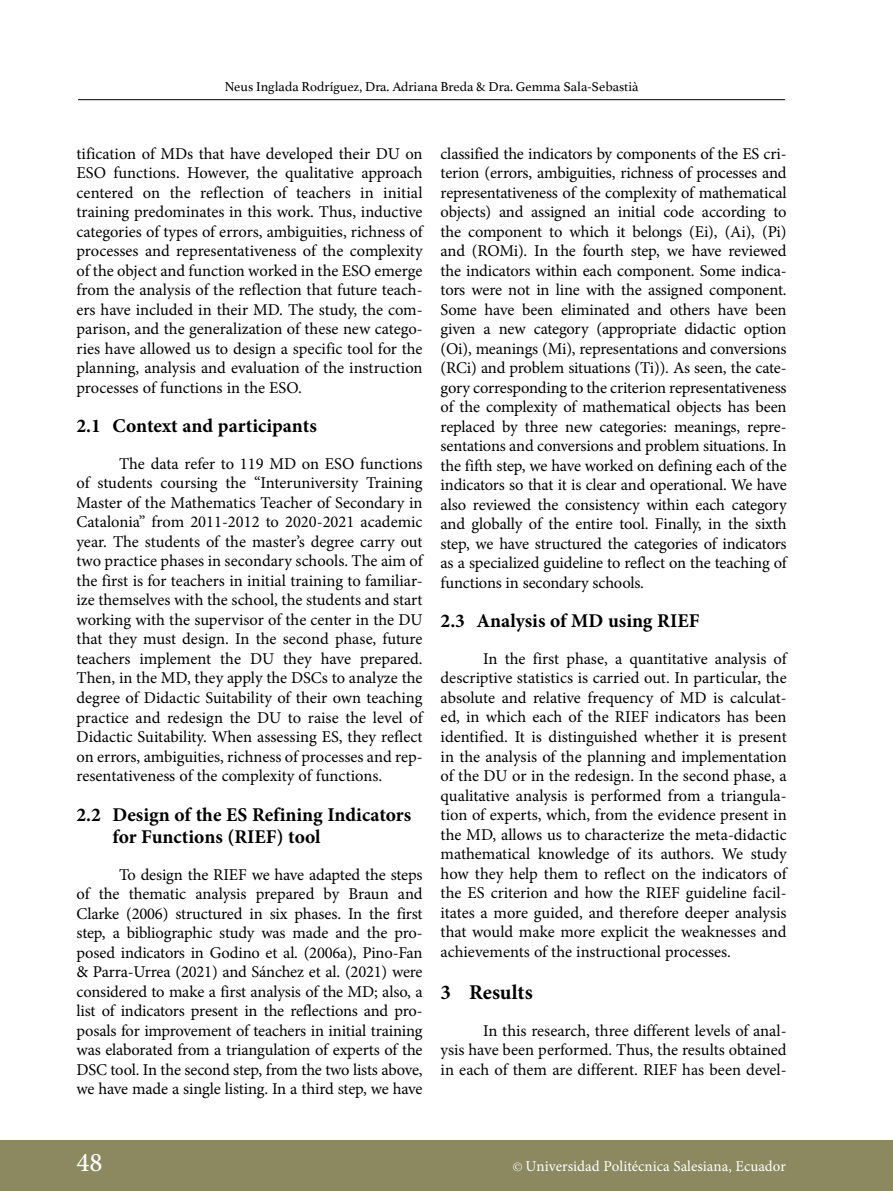
<style>
.page{position:relative;width:893px;height:1191px;background:#fff}
.page>*{position:absolute;margin:0;border:0;box-sizing:border-box;transform-origin:0 0}
.t1{font:500 27px "Minion Pro";color:#fff}
.t2{font:700 21px "Minion Pro";color:#000}
.t3{font:700 19.5px/22.5px "Minion Pro";color:#000}
.t4{font:16.5px/19.5px "Minion Pro";letter-spacing:-.005em;color:#000;text-align:justify}
.t5{font:15px "Minion Pro";color:#fff}
.t6{font:13.5px "Athelas";color:#000}
.s1{font-family:"Palatino";font-size:12px}
</style>
<div class="page">
<hr style="left:78px;top:99px;width:707px;height:1px;background:#000">
<div style="left:0;top:1140px;width:892px;height:51px;background:#8c8960"></div>
<p class="t6" style="left:225px;top:76px;width:415px">Neus Inglada Rodríguez, Dra. Adriana Breda &amp; Dra. Gemma Sala-Sebastià</p>
<p class="t4" style="left:77px;top:144px;width:348px">tification of MDs that have developed their DU on ESO functions. However, the qualitative approach centered on the reflection of teachers in initial training predominates in this work. Thus, inductive categories of types of errors, ambiguities, richness of processes and representativeness of the complexity of the object and function worked in the ESO emerge from the analysis of the reflection that future teach&shy;ers have included in their MD. The study, the com&shy;parison, and the generalization of these new catego&shy;ries have allowed us to design a specific tool for the planning, analysis and evaluation of the instruction processes of functions in the ESO.</p>
<p class="t3" style="left:77px;top:414px;width:242px">2.1 Context and participants</p>
<p class="t4" style="left:77px;top:454px;width:348px;text-indent:43px">The data refer to 119 MD on ESO functions of students coursing the “Interuniversity Training Master of the Mathematics Teacher of Secondary in Catalonia” from 2011-2012 to 2020-2021 academic year. The students of the master’s degree carry out two practice phases in secondary schools. The aim of the first is for teachers in initial training to familiar&shy;ize themselves with the school, the students and start working with the supervisor of the center in the DU that they must design. In the second phase, future teachers implement the DU they have prepared.<br>Then, in the MD, they apply the DSCs to analyze the degree of Didactic Suitability of their own teaching practice and redesign the DU to raise the level of Didactic Suitability. When assessing ES, they reflect on errors, ambiguities, richness of processes and rep&shy;resentativeness of the complexity of functions.</p>
<p class="t3" style="left:113px;top:802px;width:300px;text-indent:-36px">2.2 Design of the ES Refining Indicators for Functions (RIEF) tool</p>
<p class="t4" style="left:77px;top:864px;width:348px;text-indent:43px">To design the RIEF we have adapted the steps of the thematic analysis prepared by Braun and Clarke (2006) structured in six phases. In the first step, a bibliographic study was made and the pro&shy;posed indicators in Godino et al. (2006a), Pino-Fan &amp; Parra-Urrea (2021) and Sánchez et al. (2021) were considered to make a first analysis of the MD; also, a list of indicators present in the reflections and pro&shy;posals for improvement of teachers in initial training was elaborated from a triangulation of experts of the DSC tool. In the second step, from the two lists above, we have made a single listing. In a third step, we have</p>
<p class="t4" style="left:441px;top:144px;width:348px">classified the indicators by components of the ES cri&shy;terion (errors, ambiguities, richness of processes and representativeness of the complexity of mathematical objects) and assigned an initial code according to the component to which it belongs (Ei), (Ai), (Pi) and (ROMi). In the fourth step, we have reviewed the indicators within each component. Some indica&shy;tors were not in line with the assigned component.<br>Some have been eliminated and others have been given a new category (appropriate didactic option (Oi), meanings (Mi), representations and conversions (RCi) and problem situations (Ti)). As seen, the cate&shy;gory corresponding to the criterion representativeness of the complexity of mathematical objects has been replaced by three new categories: meanings, repre&shy;sentations and conversions and problem situations. In the fifth step, we have worked on defining each of the indicators so that it is clear and operational. We have also reviewed the consistency within each category and globally of the entire tool. Finally, in the sixth step, we have structured the categories of indicators as a specialized guideline to reflect on the teaching of functions in secondary schools.</p>
<p class="t3" style="left:441px;top:609px;width:260px">2.3 Analysis of MD using RIEF</p>
<p class="t4" style="left:441px;top:649px;width:348px;text-indent:43px">In the first phase, a quantitative analysis of descriptive statistics is carried out. In particular, the absolute and relative frequency of MD is calculat&shy;ed, in which each of the RIEF indicators has been identified. It is distinguished whether it is present in the analysis of the planning and implementation of the DU or in the redesign. In the second phase, a qualitative analysis is performed from a triangula&shy;tion of experts, which, from the evidence present in the MD, allows us to characterize the meta-didactic mathematical knowledge of its authors. We study how they help them to reflect on the indicators of the ES criterion and how the RIEF guideline facil&shy;itates a more guided, and therefore deeper analysis that would make more explicit the weaknesses and achievements of the instructional processes.</p>
<p class="t2" style="left:441px;top:977px;width:94px">3 Results</p>
<p class="t4" style="left:441px;top:1020px;width:348px;text-indent:43px">In this research, three different levels of anal&shy;ysis have been performed. Thus, the results obtained in each of them are different. RIEF has been devel-</p>
<h1 class="t1" style="left:77px;top:1144px;width:28px">48</h1>
<p class="t5" style="left:513px;top:1156px;width:274px"><span class="s1">©</span> Universidad Politécnica Salesiana, Ecuador</p>
</div>
